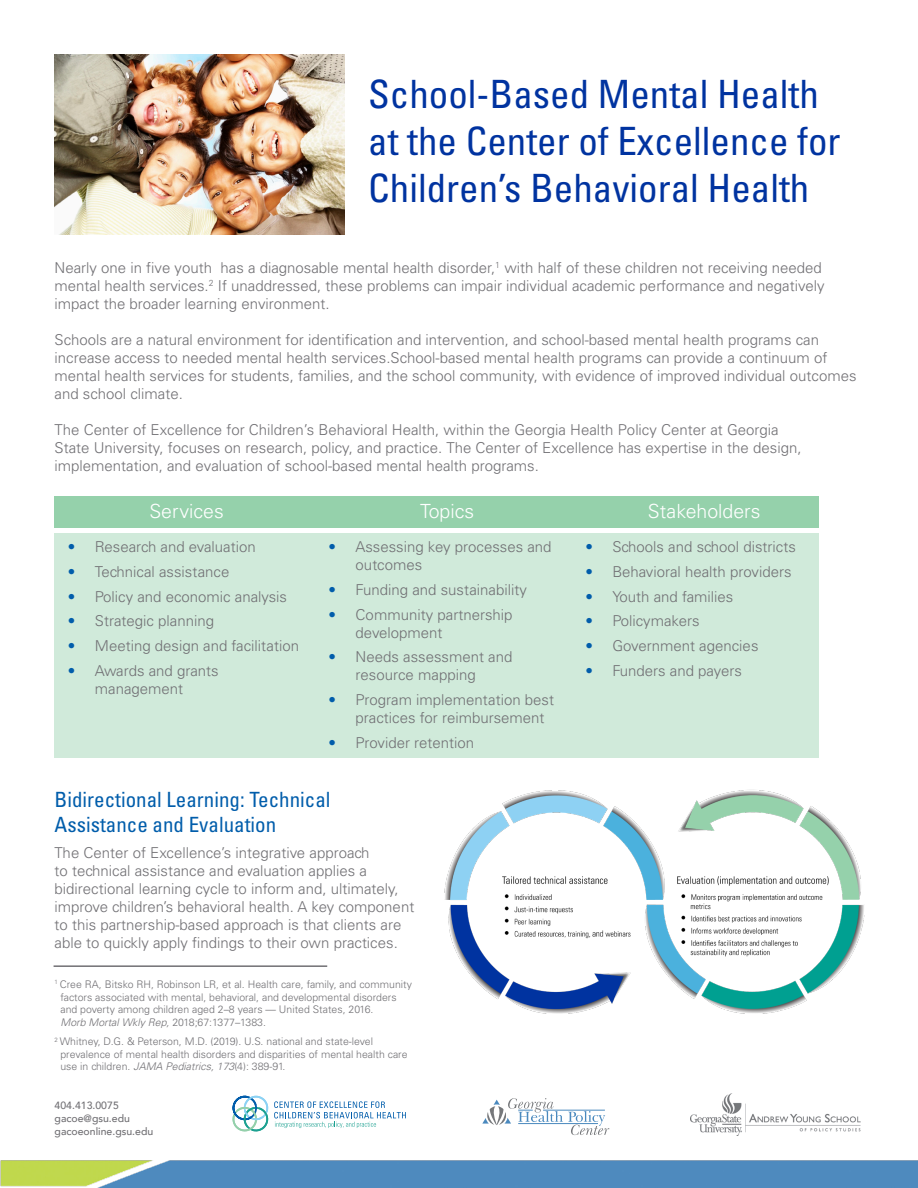
<style>
.page{position:relative;width:918px;height:1188px;background:#fff}
.page>*{position:absolute;margin:0;border:0;box-sizing:border-box;transform-origin:0 0}
.t1{font:condensed 39px/46.8px "Univers";color:#0033a0}
.t2{font:condensed 21px/25.2px "Univers LT Std";color:#015dab}
.Bullets{font:300 19.5px "Univers LT Std";color:#fff}
.Body_Copy{font:300 15px/18px "Univers";color:#717074}
.Body_Copy-2{font:300 15px/18px "Univers LT Std";color:#717074}
.Body_Copy-3{font:300 10.5px/12.6px "Univers LT Std";color:#717074}
.t3{font:500 10.5px "Avenir";color:#717074}
.s1{color:#015dab}
.s2{font-family:"Univers LT 45 Lt Obl";font-weight:400}
</style>
<div class="page">
<img style="left:54px;top:54px;width:290px;height:180px">
<div style="left:55px;top:534px;width:764px;height:224px;background:#d0eada"></div>
<svg style="left:233px;top:1096px;width:173px;height:35px"></svg>
<img style="left:690px;top:1093px;width:171px;height:42px">
<svg style="left:482px;top:1098px;width:127px;height:37px"></svg>
<hr style="left:543px;top:1110px;width:62px;height:1px;background:#4a89be">
<hr style="left:518px;top:1123px;width:80px;height:1px;background:#4a89be">
<img style="left:0;top:1161px;width:918px;height:27px">
<img style="left:444px;top:789px;width:421px;height:225px">
<hr style="left:54px;top:965px;width:273px;height:2px;background:#717074">
<div style="left:55px;top:496px;width:764px;height:32px;background:#95d1ab"></div>
<p class="t1" style="left:368px;top:70px;width:474px">School-Based Mental Health at the Center of Excellence for<br>Children’s Behavioral Health</p>
<p class="Body_Copy" style="left:55px;top:259px;width:772px">Nearly one in five youth has a diagnosable mental health disorder,<sup>1</sup> with half of these children not receiving needed mental health services.<sup>2</sup> If unaddressed, these problems can impair individual academic performance and negatively impact the broader learning environment.</p>
<p class="Body_Copy" style="left:55px;top:331px;width:803px">Schools are a natural environment for identification and intervention, and school-based mental health programs can increase access to needed mental health services.School-based mental health programs can provide a continuum of mental health services for students, families, and the school community, with evidence of improved individual outcomes and school climate.</p>
<p class="Body_Copy" style="left:55px;top:421px;width:748px">The Center of Excellence for Children’s Behavioral Health, within the Georgia Health Policy Center at Georgia<br>State University, focuses on research, policy, and practice. The Center of Excellence has expertise in the design, implementation, and evaluation of school-based mental health programs.</p>
<p class="Bullets" style="left:149px;top:499px;width:76px">Services</p>
<p class="Bullets" style="left:420px;top:499px;width:56px">Topics</p>
<p class="Bullets" style="left:648px;top:499px;width:114px">Stakeholders</p>
<p class="Body_Copy-2" style="left:68px;top:538px;width:189px"><span class="s1">•</span> Research and evaluation</p>
<p class="Body_Copy-2" style="left:68px;top:563px;width:163px"><span class="s1">•</span> Technical assistance</p>
<p class="Body_Copy-2" style="left:68px;top:587px;width:221px"><span class="s1">•</span> Policy and economic analysis</p>
<p class="Body_Copy-2" style="left:68px;top:612px;width:148px"><span class="s1">•</span> Strategic planning</p>
<p class="Body_Copy-2" style="left:68px;top:637px;width:233px"><span class="s1">•</span> Meeting design and facilitation</p>
<p class="Body_Copy-2" style="left:68px;top:662px;width:152px;text-align:center"><span class="s1">•</span> Awards and grants management</p>
<p class="Body_Copy-2" style="left:356px;top:538px;width:197px;text-indent:-27px"><span class="s1">•</span> Assessing key processes and outcomes</p>
<p class="Body_Copy-2" style="left:329px;top:581px;width:200px"><span class="s1">•</span> Funding and sustainability</p>
<p class="Body_Copy-2" style="left:356px;top:605px;width:159px;text-indent:-27px"><span class="s1">•</span> Community partnership development</p>
<p class="Body_Copy-2" style="left:356px;top:648px;width:158px;text-indent:-27px"><span class="s1">•</span> Needs assessment and resource mapping</p>
<p class="Body_Copy-2" style="left:356px;top:691px;width:200px;text-indent:-27px"><span class="s1">•</span> Program implementation best practices for reimbursement</p>
<p class="Body_Copy-2" style="left:329px;top:734px;width:147px"><span class="s1">•</span> Provider retention</p>
<p class="t2" style="left:55px;top:786px;width:277px">Bidirectional Learning: Technical<br>Assistance and Evaluation</p>
<p class="Body_Copy-2" style="left:55px;top:844px;width:361px">The Center of Excellence’s integrative approach<br>to technical assistance and evaluation applies a bidirectional learning cycle to inform and, ultimately, improve children’s behavioral health. A key component to this partnership-based approach is that clients are able to quickly apply findings to their own practices.</p>
<p class="Body_Copy-3" style="left:60px;top:978px;width:353px;text-indent:-6px"><sup>1</sup> Cree RA, Bitsko RH, Robinson LR, et al. Health care, family, and community factors associated with mental, behavioral, and developmental disorders and poverty among children aged 2–8 years — United States, 2016.<br><span class="s2">Morb Mortal Wkly Rep,</span> 2018;67:1377–1383.</p>
<p class="Body_Copy-3" style="left:60px;top:1035px;width:349px;text-indent:-6px"><sup>2</sup> Whitney, D.G. &amp; Peterson, M.D. (2019). U.S. national and state-level prevalence of mental health disorders and disparities of mental health care use in children. <span class="s2">JAMA Pediatrics, 173</span>(4): 389-91.</p>
<p class="t3" style="left:55px;top:1097px;width:66px">404.413.0075</p>
<p class="t3" style="left:55px;top:1109px;width:77px">gacoe@gsu.edu</p>
<p class="t3" style="left:55px;top:1122px;width:100px">gacoeonline.gsu.edu</p>
<p class="Body_Copy-2" style="left:585px;top:538px;width:212px"><span class="s1">•</span> Schools and school districts</p>
<p class="Body_Copy-2" style="left:585px;top:563px;width:208px"><span class="s1">•</span> Behavioral health providers</p>
<p class="Body_Copy-2" style="left:585px;top:587px;width:150px"><span class="s1">•</span> Youth and families</p>
<p class="Body_Copy-2" style="left:585px;top:612px;width:116px"><span class="s1">•</span> Policymakers</p>
<p class="Body_Copy-2" style="left:585px;top:637px;width:175px"><span class="s1">•</span> Government agencies</p>
<p class="Body_Copy-2" style="left:585px;top:662px;width:158px"><span class="s1">•</span> Funders and payers</p>
</div>
